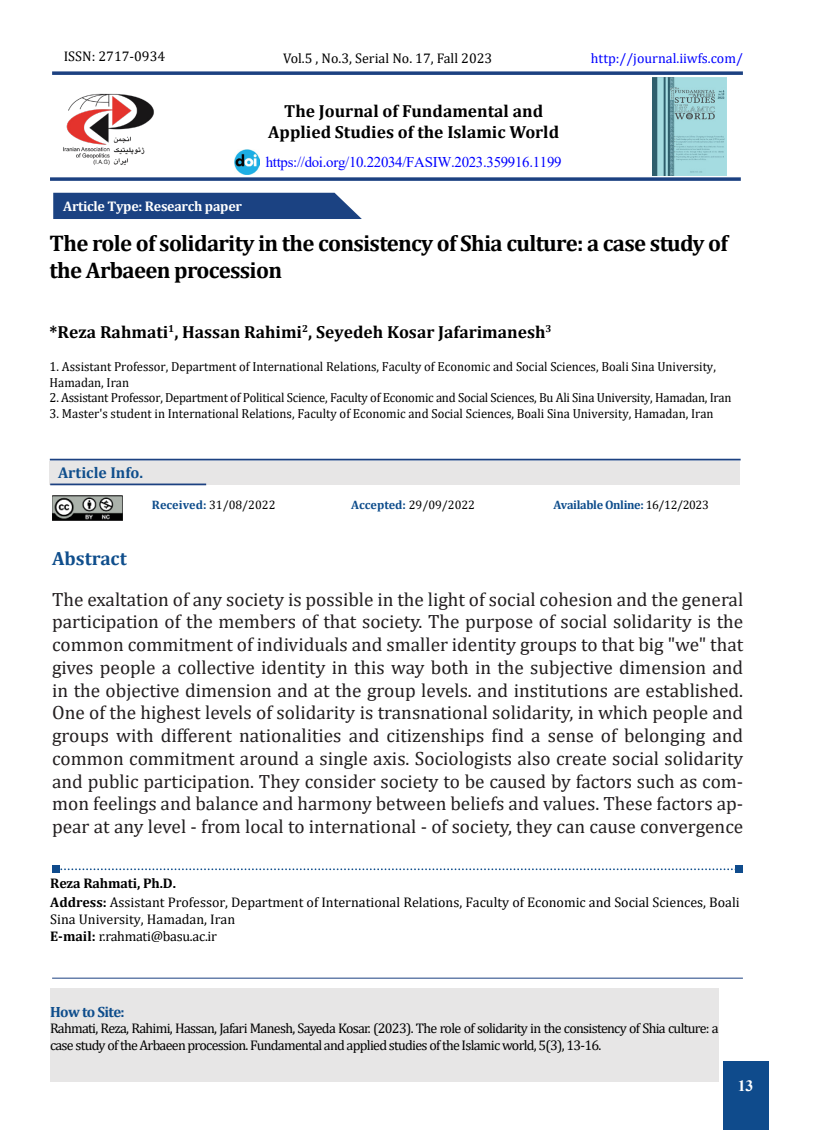
<style>
.page{position:relative;width:819px;height:1141px;background:#fff}
.page>*{position:absolute;margin:0;border:0;box-sizing:border-box;transform-origin:0 0}
.t1{font:700 22.75px/27.3px "Cambria";letter-spacing:-.03em;color:#000}
.t2{font:19.25px/22.8px "Cambria";color:#231f20;text-align:justify}
.t3{font:700 19.25px "Cambria";color:#0f4e8c}
.t4{font:700 17.5px/21px "Cambria";color:#000;text-align:center}
.t5{font:700 15.75px "Cambria";color:#0f4e8c}
.t6{font:700 15.75px "Times New Roman";color:#fff}
.t7{font:14.88px "Times New Roman";letter-spacing:-.02em;color:#00f}
.t8{font:700 14.88px "Cambria";letter-spacing:-.04em;color:#0e4d8c}
.t9{font:14px/16.6px "Cambria";letter-spacing:-.05em;color:#000}
.t10{font:14px/16.8px "Cambria";color:#000}
.t11{font:14px "Cambria";letter-spacing:-.02em;color:#000}
.t12{font:700 14px "Cambria";letter-spacing:-.02em;color:#fff}
.t13{font:14px "Cambria";color:#00f}
.t14{font:700 14px "Cambria";letter-spacing:-.01em;color:#000}
.t15{font:13.12px/15.8px "Cambria";color:#000;scale:.96 1}
.t16{font:13.12px "Cambria";letter-spacing:-.02em;color:#000;scale:.96 1}
.t17{font:12.25px "Cambria";color:#000}
.t18{font:700 12.25px "Cambria";letter-spacing:-.03em;color:#0e4d8c}
.t19{font:700 10.15px "Cambria";color:#000}
.s1{font-size:17.5px}
.s2{font-weight:700;color:#0e4d8c}
.s3{font-weight:400;color:#000}
.s4{font-weight:700}
</style>
<div class="page">
<div style="left:735px;top:866px;width:7px;height:7px;background:#0f4b8c"></div>
<svg style="left:60px;top:868px;width:675px;height:2px"></svg>
<div style="left:52px;top:866px;width:8px;height:7px;background:#0f4b8c"></div>
<svg style="left:52px;top:71px;width:690px;height:4px;background:#375890"></svg>
<svg style="left:50px;top:177px;width:690px;height:4px;background:#375890"></svg>
<hr style="left:52px;top:978px;width:690px;height:1px;background:#1c4181">
<img style="left:652px;top:77px;width:74px;height:98px">
<img style="left:63px;top:93px;width:91px;height:72px">
<div style="left:723px;top:1062px;width:45px;height:68px;background:#0f4b8c"></div>
<div style="left:50px;top:988px;width:668px;height:93px;background:#e7e6e6"></div>
<div style="left:50px;top:462px;width:690px;height:23px;background:#e7e6e6"></div>
<div style="left:53px;top:193px;width:309px;height:26px;background:#1b4282"></div>
<img style="left:235px;top:149px;width:24px;height:25px">
<img style="left:52px;top:496px;width:71px;height:24px">
<hr style="left:50px;top:459px;width:690px;height:1px;background:#1c4181">
<hr style="left:50px;top:484px;width:156px;height:1px;background:#1c4181">
<p class="t10" style="left:64px;top:48px;width:103px">ISSN: 2717-0934</p>
<p class="t12" style="left:63px;top:197px;width:180px">Article Type: Research paper</p>
<p class="t10" style="left:283px;top:50px;width:211px">Vol.5 , No.3, Serial No. 17, Fall 2023</p>
<p class="t4" style="left:268px;top:100px;width:292px">The Journal of Fundamental and<br>Applied Studies of the Islamic World</p>
<p class="t7" style="left:266px;top:152px;width:297px">https://doi.org/10.22034/FASIW.2023.359916.1199</p>
<p class="t13" style="left:591px;top:50px;width:153px">http://journal.iiwfs.com/</p>
<p class="t1" style="left:50px;top:229px;width:679px">The role of solidarity in the consistency of Shia culture a: case study of the Arbaeen procession</p>
<p class="t19" style="left:168px;top:321px;width:12px">1<span class="s1">,</span></p>
<p class="t19" style="left:302px;top:321px;width:12px">2<span class="s1">,</span></p>
<p class="t19" style="left:545px;top:321px;width:8px">3</p>
<p class="t4" style="left:316px;top:321px;width:231px">Seyedeh Kosar Jafarimanesh</p>
<p class="t4" style="left:50px;top:321px;width:120px">*Reza Rahmati</p>
<p class="t15" style="left:50px;top:359px;width:695px">1. Assistant Professor, Department of International Relations, Faculty of Economic and Social Sciences, Boali Sina University,<br>Hamadan, Iran</p>
<p class="t16" style="left:50px;top:390px;width:711px">2. Assistant Professor, Department of Political Science, Faculty of Economic and Social Sciences, Bu Ali Sina University, Hamadan, Iran</p>
<p class="t15" style="left:50px;top:406px;width:693px">3. Master s' student in International Relations, Faculty of Economic and Social Sciences, Boali Sina University, Hamadan, Iran</p>
<p class="t4" style="left:182px;top:321px;width:121px">Hassan Rahimi</p>
<p class="t5" style="left:58px;top:462px;width:86px">Article Info.</p>
<p class="t17" style="left:152px;top:498px;width:125px"><span class="s2">Received:</span> 31/08/2022</p>
<p class="t17" style="left:351px;top:498px;width:126px"><span class="s2">Accepted:</span> 29/09/2022</p>
<p class="t18" style="left:553px;top:497px;width:157px">Available Online: <span class="s3">16/12/2023</span></p>
<p class="t3" style="left:52px;top:545px;width:76px">Abstract</p>
<p class="t2" style="left:52px;top:587px;width:692px">The exaltation of any society is possible in the light of social cohesion and the general participation of the members of that society. The purpose of social solidarity is the common commitment of individuals and smaller identity groups to that big "we" that gives people a collective identity in this way both in the subjective dimension and in the objective dimension and at the group levels. and institutions are established.<br>One of the highest levels of solidarity is transnational solidarity in, which people and groups with different nationalities and citizenships find a sense of belonging and common commitment around a single axis. Sociologists also create social solidarity</p>
<p class="t2" style="left:52px;top:769px;width:692px">and public participation. They consider society to be caused by factors such as com-</p>
<p class="t2" style="left:52px;top:792px;width:692px">mon feelings and balance and harmony between beliefs and values. These factors ap-</p>
<p class="t2" style="left:52px;top:815px;width:692px">pear at any level - from local to international - of society, they can cause convergence</p>
<p class="t14" style="left:50px;top:874px;width:127px">Reza Rahmati, Ph D. .</p>
<p class="t10" style="left:50px;top:894px;width:691px"><span class="s4">Address:</span> Assistant Professor, Department of International Relations, Faculty of Economic and Social Sciences, Boali<br>Sina University, Hamadan, Iran</p>
<p class="t11" style="left:50px;top:928px;width:168px"><span class="s4">-E mail</span> . r<span class="s4">:</span> rahmati@basu.ac i r.</p>
<p class="t8" style="left:50px;top:1001px;width:76px">How to Site:</p>
<p class="t9" style="left:50px;top:1020px;width:670px">Rahmati, Reza, Rahimi, Hassan, Jafari Manesh, Sayeda Kosar (. 2023 .) The role of solidarity in the consistency of Shia culture a: case study of the Arbaeen procession. Fundamental and applied studies of the Islamic world , (3)5, 13-16.</p>
<p class="t6" style="left:737px;top:1077px;width:19px">1313</p>
</div>
